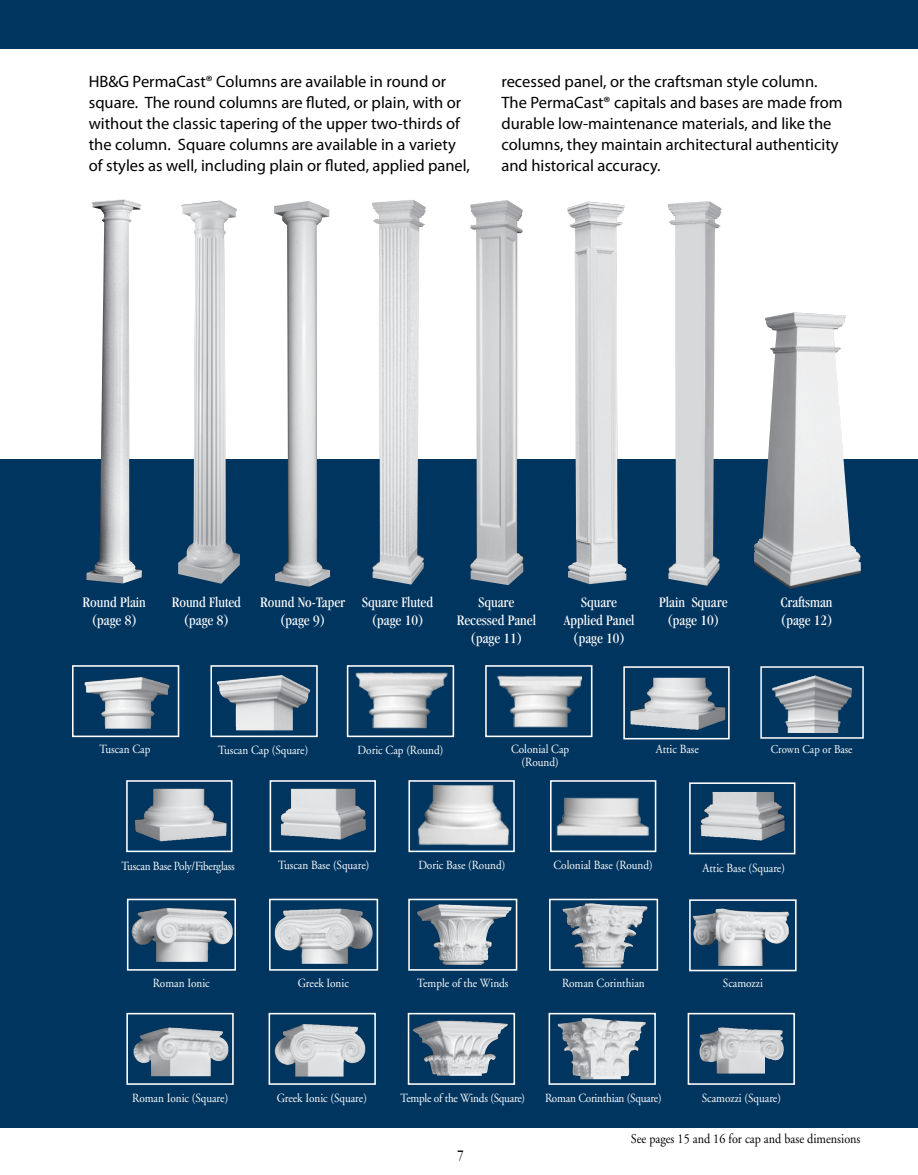
<style>
.page{position:relative;width:918px;height:1175px;background:#fff}
.page>*{position:absolute;margin:0;border:0;box-sizing:border-box;transform-origin:0 0}
.t1{font:16.5px/21px "Myriad Pro";color:#000}
.t2{font:condensed 15px/18px "Garamond";color:#fff;text-align:center}
.t3{font:condensed 15px "Garamond";color:#000}
.t4{font:13.5px "Adobe Garamond";color:#000;scale:.9 1}
.t5{font:12.45px/12.5px "Adobe Garamond";color:#fff;text-align:center;scale:.9 1}
.t6{font:12.45px "Adobe Garamond";letter-spacing:-.02em;color:#fff;scale:.9 1}
.t7{font:12px "Adobe Garamond";color:#fff;scale:.9 1}
</style>
<div class="page">
<div style="left:0;top:0;width:918px;height:49px;background:#00355f"></div>
<div style="left:0;top:459px;width:918px;height:668px;background:#00355f"></div>
<div style="left:408px;top:780px;width:107px;height:72px;border:2px solid #fff"></div>
<div style="left:347px;top:665px;width:107px;height:72px;border:2px solid #fff"></div>
<div style="left:485px;top:665px;width:107px;height:72px;border:2px solid #fff"></div>
<div style="left:126px;top:780px;width:106px;height:72px;border:2px solid #fff"></div>
<img style="left:135px;top:788px;width:92px;height:53px">
<div style="left:270px;top:780px;width:106px;height:72px;border:2px solid #fff"></div>
<img style="left:281px;top:788px;width:85px;height:51px">
<div style="left:623px;top:666px;width:107px;height:73px;border:2px solid #fff"></div>
<img style="left:630px;top:677px;width:95px;height:53px">
<div style="left:689px;top:782px;width:106px;height:72px;border:2px solid #fff"></div>
<img style="left:701px;top:792px;width:84px;height:48px">
<div style="left:550px;top:780px;width:106px;height:72px;border:2px solid #fff"></div>
<img style="left:556px;top:797px;width:93px;height:39px">
<img style="left:497px;top:675px;width:84px;height:53px">
<img style="left:415px;top:780px;width:100px;height:67px">
<img style="left:355px;top:672px;width:93px;height:57px">
<div style="left:72px;top:665px;width:107px;height:72px;background:#00355f;border:2px solid #fff"></div>
<img style="left:85px;top:677px;width:85px;height:51px">
<div style="left:79px;top:726px;width:26px;height:5px;background:#00355f"></div>
<div style="left:151px;top:725px;width:26px;height:5px;background:#00355f"></div>
<div style="left:210px;top:665px;width:108px;height:72px;border:2px solid #fff"></div>
<img style="left:217px;top:675px;width:94px;height:55px">
<div style="left:212px;top:727px;width:24px;height:5px;background:#00355f"></div>
<div style="left:293px;top:726px;width:22px;height:6px;background:#00355f"></div>
<div style="left:127px;top:898px;width:109px;height:72px;background:#00355f;border:2px solid #fff"></div>
<img style="left:131px;top:907px;width:102px;height:54px">
<div style="left:126px;top:1012px;width:108px;height:72px;border:2px solid #fff"></div>
<img style="left:133px;top:1027px;width:95px;height:49px">
<div style="left:269px;top:1012px;width:107px;height:72px;border:2px solid #fff"></div>
<img style="left:274px;top:1023px;width:91px;height:53px">
<div style="left:269px;top:898px;width:109px;height:72px;border:2px solid #fff"></div>
<img style="left:275px;top:908px;width:98px;height:55px">
<div style="left:688px;top:1012px;width:107px;height:72px;border:2px solid #fff"></div>
<img style="left:699px;top:1027px;width:85px;height:46px">
<div style="left:689px;top:899px;width:108px;height:72px;border:2px solid #fff"></div>
<img style="left:691px;top:908px;width:99px;height:58px">
<hr style="left:274px;top:1078px;width:99px;height:4px;background:#00355f">
<div style="left:408px;top:898px;width:109px;height:72px;border:2px solid #fff"></div>
<img style="left:417px;top:904px;width:95px;height:61px">
<div style="left:549px;top:898px;width:109px;height:72px;border:2px solid #fff"></div>
<img style="left:562px;top:903px;width:71px;height:64px">
<div style="left:408px;top:1012px;width:107px;height:72px;border:2px solid #fff"></div>
<img style="left:412px;top:1020px;width:96px;height:55px">
<div style="left:549px;top:1012px;width:107px;height:72px;border:2px solid #fff"></div>
<img style="left:558px;top:1018px;width:88px;height:61px">
<img style="left:754px;top:312px;width:107px;height:276px">
<img style="left:87px;top:199px;width:55px;height:384px">
<img style="left:178px;top:201px;width:62px;height:383px">
<img style="left:274px;top:201px;width:56px;height:385px">
<img style="left:372px;top:200px;width:54px;height:384px">
<img style="left:470px;top:200px;width:54px;height:385px">
<img style="left:567px;top:202px;width:60px;height:382px">
<img style="left:668px;top:201px;width:53px;height:384px">
<div style="left:760px;top:666px;width:104px;height:72px;border:2px solid #fff"></div>
<img style="left:772px;top:675px;width:80px;height:57px">
<p class="t1" style="left:89px;top:71px;width:383px">HB&amp;G PermaCast® Columns are available in round or square. The round columns are fluted, or plain, with or without the classic tapering of the upper two-thirds of the column. Square columns are available in a variety of styles as well, including plain or fluted, applied panel,</p>
<p class="t1" style="left:501px;top:71px;width:343px">recessed panel, or the craftsman style column.<br>The PermaCast® capitals and bases are made from durable low-maintenance materials, and like the columns, they maintain architectural authenticity and historical accuracy.</p>
<p class="t2" style="left:83px;top:593px;width:65px">Round Plain (page 8)</p>
<p class="t2" style="left:172px;top:593px;width:71px">Round Fluted (page 8)</p>
<p class="t2" style="left:260px;top:593px;width:86px">Round No-Taper (page 9)</p>
<p class="t2" style="left:362px;top:593px;width:72px">Square Fluted (page 10)</p>
<p class="t2" style="left:457px;top:593px;width:81px">Square<br>Recessed Panel (page 11)</p>
<p class="t2" style="left:564px;top:593px;width:72px">Square<br>Applied Panel (page 10)</p>
<p class="t2" style="left:659px;top:593px;width:70px">Plain Square (page 10)</p>
<p class="t2" style="left:781px;top:593px;width:54px;text-align:left">Craftsman (page 12)</p>
<p class="t5" style="left:100px;top:743px;width:58px">Tuscan Cap</p>
<p class="t5" style="left:218px;top:743px;width:102px">Tuscan Cap (Square)</p>
<p class="t5" style="left:358px;top:744px;width:97px">Doric Cap (Round)</p>
<p class="t5" style="left:511px;top:743px;width:66px">Colonial Cap (Round)</p>
<p class="t5" style="left:656px;top:743px;width:49px">Attic Base</p>
<p class="t7" style="left:771px;top:743px;width:92px">Crown Cap or Base</p>
<p class="t6" style="left:122px;top:859px;width:127px">Tuscan Base Poly/Fiberglass</p>
<p class="t5" style="left:278px;top:859px;width:103px">Tuscan Base (Square)</p>
<p class="t5" style="left:418px;top:859px;width:98px">Doric Base (Round)</p>
<p class="t5" style="left:553px;top:859px;width:112px">Colonial Base (Round)</p>
<p class="t5" style="left:703px;top:861px;width:93px">Attic Base (Square)</p>
<p class="t5" style="left:153px;top:977px;width:65px">Roman Ionic</p>
<p class="t5" style="left:298px;top:977px;width:58px">Greek Ionic</p>
<p class="t5" style="left:417px;top:977px;width:103px">Temple of the Winds</p>
<p class="t5" style="left:562px;top:977px;width:93px">Roman Corinthian</p>
<p class="t5" style="left:723px;top:977px;width:46px">Scamozzi</p>
<p class="t5" style="left:132px;top:1092px;width:108px">Roman Ionic (Square)</p>
<p class="t5" style="left:277px;top:1092px;width:102px">Greek Ionic (Square)</p>
<p class="t6" style="left:401px;top:1091px;width:140px">Temple of the Winds (Square)</p>
<p class="t6" style="left:545px;top:1091px;width:131px">Roman Corinthian (Square)</p>
<p class="t5" style="left:702px;top:1092px;width:90px">Scamozzi (Square)</p>
<p class="t3" style="left:457px;top:1146px;width:8px">7</p>
<p class="t4" style="left:631px;top:1131px;width:257px">See pages 15 and 16 for cap and base dimensions</p>
</div>
